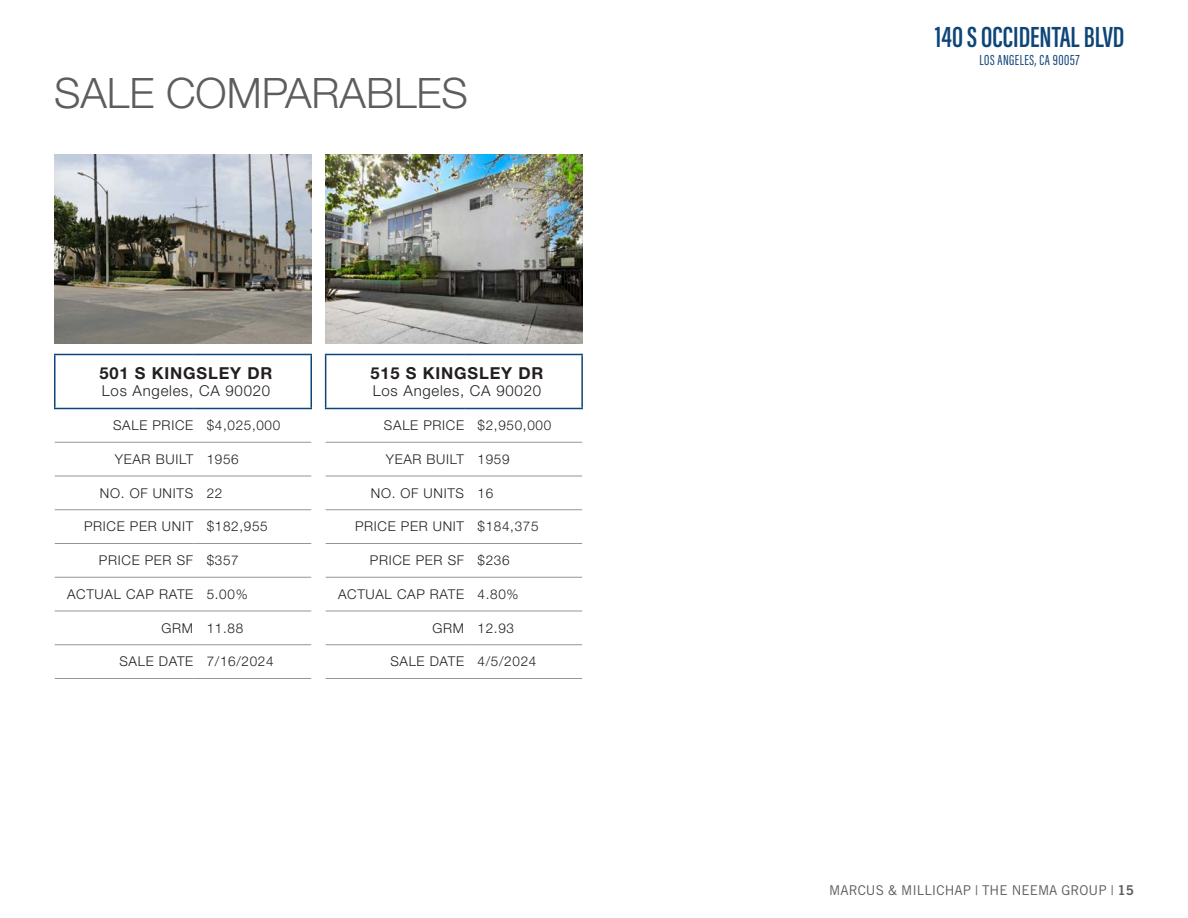
<style>
.page{position:relative;width:1188px;height:918px;background:#fff}
.page>*{position:absolute;margin:0;border:0;box-sizing:border-box;transform-origin:0 0}
.t1{font:300 42px "Helvetica Neue LT Std";color:#5d5d5f}
.t2{font:600 30px "Acumin Pro Extra Cond";color:#0e4578}
.Body_copy{font:700 16.5px "Helvetica Neue LT Std";letter-spacing:.05em;color:#231f20}
.Body_copy-2{font:300 15px "Helvetica Neue LT Std";letter-spacing:.05em;color:#231f20}
.t3{font:15px "Acumin Pro Extra Cond";letter-spacing:.03em;color:#0e4578}
.Body_copy-3{font:300 13.5px "Helvetica Neue LT Std";letter-spacing:.05em;color:#231f20}
.t4{font:13.5px "Trade Gothic LT Std";color:#5d5d5f}
.s1{font-family:"Trade Gothic LT Std Bd 2"}
</style>
<div class="page">
<hr style="left:55px;top:442px;width:138px;height:1px;background:#939598">
<hr style="left:193px;top:442px;width:118px;height:1px;background:#939598">
<hr style="left:55px;top:476px;width:138px;height:1px;background:#939598">
<hr style="left:193px;top:476px;width:118px;height:1px;background:#939598">
<hr style="left:55px;top:509px;width:138px;height:1px;background:#939598">
<hr style="left:193px;top:509px;width:118px;height:1px;background:#939598">
<hr style="left:55px;top:543px;width:138px;height:1px;background:#939598">
<hr style="left:193px;top:543px;width:118px;height:1px;background:#939598">
<hr style="left:55px;top:577px;width:138px;height:1px;background:#939598">
<hr style="left:193px;top:577px;width:118px;height:1px;background:#939598">
<hr style="left:55px;top:611px;width:138px;height:1px;background:#939598">
<hr style="left:193px;top:611px;width:118px;height:1px;background:#939598">
<hr style="left:55px;top:644px;width:138px;height:1px;background:#939598">
<hr style="left:193px;top:644px;width:118px;height:1px;background:#939598">
<hr style="left:55px;top:678px;width:138px;height:1px;background:#939598">
<hr style="left:193px;top:678px;width:118px;height:1px;background:#939598">
<hr style="left:54px;top:354px;width:139px;height:1px;background:#0e4578">
<hr style="left:54px;top:355px;width:2px;height:53px;background:#0e4578">
<hr style="left:193px;top:354px;width:119px;height:1px;background:#0e4578">
<hr style="left:310px;top:355px;width:2px;height:53px;background:#0e4578">
<hr style="left:54px;top:408px;width:139px;height:1px;background:#0e4578">
<hr style="left:193px;top:408px;width:119px;height:1px;background:#0e4578">
<img style="left:55px;top:155px;width:256px;height:189px">
<hr style="left:326px;top:442px;width:138px;height:1px;background:#939598">
<hr style="left:464px;top:442px;width:118px;height:1px;background:#939598">
<hr style="left:326px;top:476px;width:138px;height:1px;background:#939598">
<hr style="left:464px;top:476px;width:118px;height:1px;background:#939598">
<hr style="left:326px;top:509px;width:138px;height:1px;background:#939598">
<hr style="left:464px;top:509px;width:118px;height:1px;background:#939598">
<hr style="left:326px;top:543px;width:138px;height:1px;background:#939598">
<hr style="left:464px;top:543px;width:118px;height:1px;background:#939598">
<hr style="left:326px;top:577px;width:138px;height:1px;background:#939598">
<hr style="left:464px;top:577px;width:118px;height:1px;background:#939598">
<hr style="left:326px;top:611px;width:138px;height:1px;background:#939598">
<hr style="left:464px;top:611px;width:118px;height:1px;background:#939598">
<hr style="left:326px;top:644px;width:138px;height:1px;background:#939598">
<hr style="left:464px;top:644px;width:118px;height:1px;background:#939598">
<hr style="left:326px;top:678px;width:138px;height:1px;background:#939598">
<hr style="left:464px;top:678px;width:118px;height:1px;background:#939598">
<hr style="left:325px;top:354px;width:139px;height:1px;background:#0e4578">
<hr style="left:325px;top:355px;width:1px;height:53px;background:#0e4578">
<hr style="left:464px;top:354px;width:119px;height:1px;background:#0e4578">
<hr style="left:581px;top:355px;width:2px;height:53px;background:#0e4578">
<hr style="left:325px;top:408px;width:139px;height:1px;background:#0e4578">
<hr style="left:464px;top:408px;width:119px;height:1px;background:#0e4578">
<img style="left:326px;top:155px;width:256px;height:189px">
<p class="t1" style="left:54px;top:67px;width:415px">SALE COMPARABLES</p>
<p class="Body_copy" style="left:99px;top:363px;width:175px">501 S KINGSLEY DR</p>
<p class="Body_copy-2" style="left:102px;top:381px;width:170px">Los Angeles, CA 90020</p>
<p class="Body_copy-3" style="left:113px;top:417px;width:82px">SALE PRICE</p>
<p class="Body_copy-3" style="left:207px;top:417px;width:75px">$4,025,000</p>
<p class="Body_copy-3" style="left:115px;top:451px;width:80px">YEAR BUILT</p>
<p class="Body_copy-3" style="left:207px;top:451px;width:34px">1956</p>
<p class="Body_copy-3" style="left:100px;top:485px;width:95px">NO. OF UNITS</p>
<p class="Body_copy-3" style="left:207px;top:485px;width:17px">22</p>
<p class="Body_copy-3" style="left:84px;top:518px;width:111px">PRICE PER UNIT</p>
<p class="Body_copy-3" style="left:207px;top:518px;width:63px">$182,955</p>
<p class="Body_copy-3" style="left:99px;top:552px;width:96px">PRICE PER SF</p>
<p class="Body_copy-3" style="left:207px;top:552px;width:34px">$357</p>
<p class="Body_copy-3" style="left:67px;top:586px;width:128px">ACTUAL CAP RATE</p>
<p class="Body_copy-3" style="left:207px;top:586px;width:42px">5.00%</p>
<p class="Body_copy-3" style="left:162px;top:620px;width:33px">GRM</p>
<p class="Body_copy-3" style="left:207px;top:620px;width:38px">11.88</p>
<p class="Body_copy-3" style="left:119px;top:653px;width:75px">SALE DATE</p>
<p class="Body_copy-3" style="left:207px;top:653px;width:68px">7/16/2024</p>
<p class="Body_copy" style="left:370px;top:363px;width:175px">515 S KINGSLEY DR</p>
<p class="Body_copy-2" style="left:373px;top:381px;width:170px">Los Angeles, CA 90020</p>
<p class="Body_copy-3" style="left:384px;top:417px;width:82px">SALE PRICE</p>
<p class="Body_copy-3" style="left:478px;top:417px;width:75px">$2,950,000</p>
<p class="Body_copy-3" style="left:386px;top:451px;width:80px">YEAR BUILT</p>
<p class="Body_copy-3" style="left:478px;top:451px;width:34px">1959</p>
<p class="Body_copy-3" style="left:371px;top:485px;width:95px">NO. OF UNITS</p>
<p class="Body_copy-3" style="left:478px;top:485px;width:17px">16</p>
<p class="Body_copy-3" style="left:355px;top:518px;width:111px">PRICE PER UNIT</p>
<p class="Body_copy-3" style="left:478px;top:518px;width:63px">$184,375</p>
<p class="Body_copy-3" style="left:370px;top:552px;width:96px">PRICE PER SF</p>
<p class="Body_copy-3" style="left:478px;top:552px;width:34px">$236</p>
<p class="Body_copy-3" style="left:338px;top:586px;width:128px">ACTUAL CAP RATE</p>
<p class="Body_copy-3" style="left:478px;top:586px;width:42px">4.80%</p>
<p class="Body_copy-3" style="left:432px;top:620px;width:33px">GRM</p>
<p class="Body_copy-3" style="left:478px;top:620px;width:38px">12.93</p>
<p class="Body_copy-3" style="left:390px;top:653px;width:75px">SALE DATE</p>
<p class="Body_copy-3" style="left:478px;top:653px;width:60px">4/5/2024</p>
<h2 class="t2" style="left:935px;top:19px;width:191px">140 S OCCIDENTAL BLVD</h2>
<p class="t3" style="left:980px;top:51px;width:102px">LOS ANGELES, CA 90057</p>
<p class="t4" style="left:829px;top:882px;width:306px">MARCUS &amp; MILLICHAP | THE NEEMA GROUP | <span class="s1">15</span></p>
</div>
